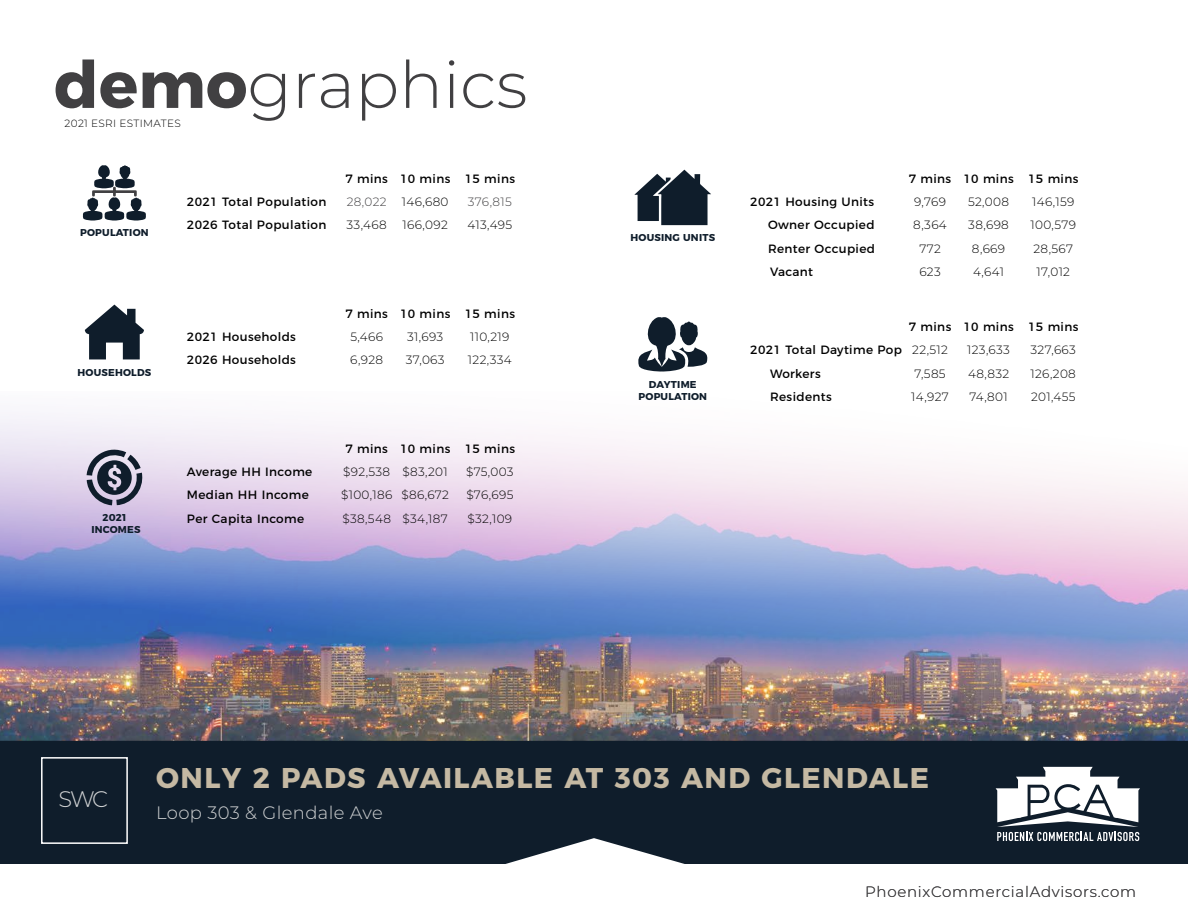
<style>
.page{position:relative;width:1188px;height:918px;background:#fff}
.page>*{position:absolute;margin:0;border:0;box-sizing:border-box;transform-origin:0 0}
.t1{font:300 65.25px "Montserrat";color:#414042}
.t2{font:700 28.5px "Montserrat";letter-spacing:.05em;color:#c5b9a3}
.t3{font:300 22.5px "Montserrat";color:#d1d3d4}
.t4{font:300 18px "Montserrat";letter-spacing:.02em;color:#d1d3d4}
.t5{font:300 15px "Montserrat";letter-spacing:.05em;color:#414042}
.t6{font:12px/23.4px "Montserrat";letter-spacing:.03em;color:#000}
.t7{font:300 12px "Montserrat";letter-spacing:.03em;color:#000}
.t8{font:300 12px "Montserrat";letter-spacing:.03em;color:#414042}
.t9{font:300 10.5px "Montserrat";letter-spacing:.03em;color:#000}
.t10{font:700 9.9px/12px "Montserrat";letter-spacing:.02em;color:#0f1d2b;text-align:center}
.s1{font-weight:700}
.s2{font-weight:300}
</style>
<div class="page">
<div style="left:0;top:741px;width:1188px;height:123px;background:#0f1d2b"></div>
<svg style="left:996px;top:767px;width:144px;height:74px"></svg>
<div style="left:41px;top:757px;width:87px;height:87px;border:2px solid #fff"></div>
<img style="left:0;top:414px;width:1188px;height:327px">
<svg style="left:83px;top:165px;width:63px;height:56px"></svg>
<svg style="left:85px;top:305px;width:59px;height:54px"></svg>
<svg style="left:87px;top:448px;width:58px;height:57px;background:#818193"></svg>
<svg style="left:638px;top:317px;width:70px;height:55px"></svg>
<svg style="left:635px;top:170px;width:76px;height:55px"></svg>
<h1 class="t1" style="left:54px;top:40px;width:475px"><span class="s1">demo</span>graphics</h1>
<p class="t9" style="left:65px;top:117px;width:118px">2021 ESRI ESTIMATES</p>
<p class="t10" style="left:80px;top:226px;width:70px">POPULATION</p>
<p class="t10" style="left:78px;top:365px;width:75px">HOUSEHOLDS</p>
<p class="t6" style="left:345px;top:166px;width:171px">7 mins 10 mins 15 mins</p>
<p class="t6" style="left:187px;top:189px;width:141px">2021 Total Population</p>
<p class="t8" style="left:347px;top:194px;width:42px">28,022</p>
<p class="t7" style="left:402px;top:194px;width:48px">146,680</p>
<p class="t8" style="left:468px;top:194px;width:45px">376,815</p>
<p class="t6" style="left:187px;top:212px;width:141px">2026 Total Population</p>
<p class="t7" style="left:347px;top:217px;width:42px">33,468</p>
<p class="t7" style="left:403px;top:217px;width:47px">166,092</p>
<p class="t7" style="left:468px;top:217px;width:46px">413,495</p>
<p class="t6" style="left:345px;top:301px;width:171px">7 mins 10 mins 15 mins</p>
<p class="t6" style="left:187px;top:324px;width:111px">2021 Households</p>
<p class="t7" style="left:350px;top:329px;width:34px">5,466</p>
<p class="t7" style="left:407px;top:329px;width:38px">31,693</p>
<p class="t7" style="left:470px;top:329px;width:41px">110,219</p>
<p class="t6" style="left:187px;top:347px;width:111px">2026 Households</p>
<p class="t7" style="left:350px;top:352px;width:34px">6,928</p>
<p class="t7" style="left:406px;top:352px;width:40px">37,063</p>
<p class="t7" style="left:468px;top:352px;width:45px">122,334</p>
<p class="t6" style="left:345px;top:436px;width:171px">7 mins 10 mins 15 mins</p>
<p class="t6" style="left:187px;top:459px;width:127px">Average HH Income</p>
<p class="t7" style="left:343px;top:464px;width:106px">$92,538 $83,201</p>
<p class="t7" style="left:466px;top:464px;width:49px">$75,003</p>
<p class="t6" style="left:187px;top:483px;width:123px">Median HH Income</p>
<p class="t7" style="left:341px;top:487px;width:109px">$100,186 $86,672</p>
<p class="t7" style="left:466px;top:487px;width:49px">$76,695</p>
<p class="t10" style="left:103px;top:511px;width:25px">2021</p>
<p class="t6" style="left:187px;top:506px;width:119px">Per Capita Income</p>
<p class="t7" style="left:342px;top:510px;width:107px">$38,548 $34,187</p>
<p class="t7" style="left:468px;top:510px;width:46px">$32,109</p>
<p class="t10" style="left:91px;top:523px;width:51px">INCOMES</p>
<p class="t10" style="left:630px;top:230px;width:86px">HOUSING UNITS</p>
<p class="t10" style="left:639px;top:378px;width:70px">DAYTIME<br>POPULATION</p>
<p class="t6" style="left:909px;top:166px;width:171px">7 mins 10 mins 15 mins</p>
<p class="t6" style="left:750px;top:189px;width:125px">2021 Housing Units</p>
<p class="t7" style="left:914px;top:194px;width:34px">9,769</p>
<p class="t7" style="left:968px;top:194px;width:43px">52,008</p>
<p class="t7" style="left:1032px;top:194px;width:44px">146,159</p>
<p class="t6" style="left:768px;top:212px;width:108px">Owner Occupied</p>
<p class="t7" style="left:913px;top:217px;width:35px">8,364</p>
<p class="t7" style="left:968px;top:217px;width:42px">38,698</p>
<p class="t7" style="left:1031px;top:217px;width:47px">100,579</p>
<p class="t6" style="left:768px;top:236px;width:108px">Renter Occupied</p>
<p class="t7" style="left:919px;top:240px;width:23px">772</p>
<p class="t7" style="left:972px;top:240px;width:35px">8,669</p>
<p class="t7" style="left:1033px;top:240px;width:41px">28,567</p>
<p class="t6" style="left:770px;top:259px;width:45px">Vacant</p>
<p class="t7" style="left:919px;top:264px;width:23px">623</p>
<p class="t7" style="left:973px;top:264px;width:32px">4,641</p>
<p class="t7" style="left:1036px;top:264px;width:35px">17,012</p>
<p class="t6" style="left:750px;top:314px;width:330px;text-indent:159px">7 mins 10 mins 15 mins<br>2021 Total Daytime Pop <span class="s2">22,512</span></p>
<p class="t7" style="left:967px;top:342px;width:44px">123,633</p>
<p class="t7" style="left:1031px;top:342px;width:47px">327,663</p>
<p class="t6" style="left:770px;top:361px;width:52px">Workers</p>
<p class="t7" style="left:914px;top:365px;width:33px">7,585</p>
<p class="t7" style="left:968px;top:365px;width:43px">48,832</p>
<p class="t7" style="left:1031px;top:365px;width:47px">126,208</p>
<p class="t6" style="left:770px;top:384px;width:63px">Residents</p>
<p class="t7" style="left:911px;top:389px;width:39px">14,927</p>
<p class="t7" style="left:969px;top:389px;width:40px">74,801</p>
<p class="t7" style="left:1031px;top:389px;width:46px">201,455</p>
<h3 class="t3" style="left:59px;top:784px;width:51px">SWC</h3>
<h2 class="t2" style="left:156px;top:754px;width:774px">ONLY 2 PADS AVAILABLE AT 303 AND GLENDALE</h2>
<h3 class="t4" style="left:156px;top:800px;width:228px">Loop 303 &amp; Glendale Ave</h3>
<p class="t5" style="left:865px;top:881px;width:273px">PhoenixCommercialAdvisors.com</p>
</div>
